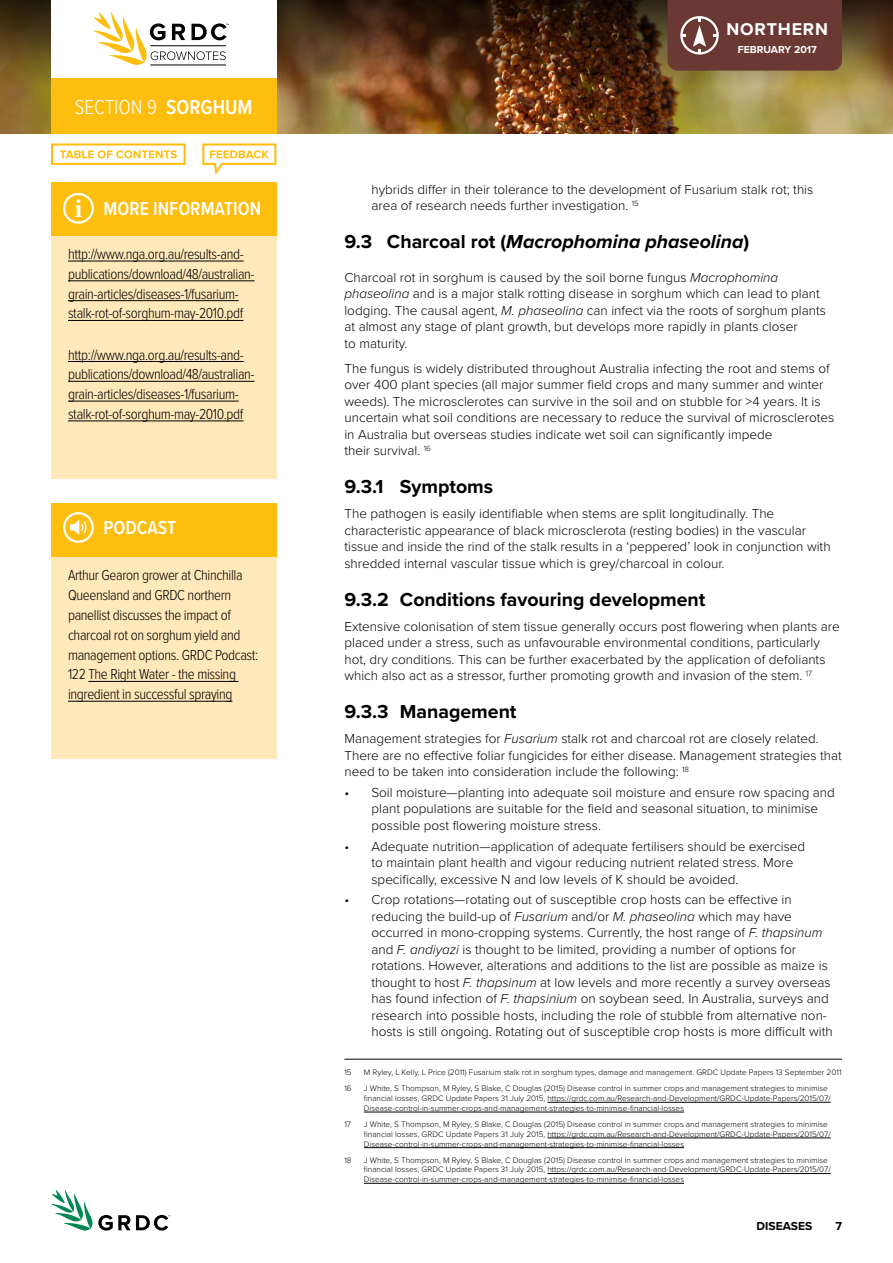
<style>
.page{position:relative;width:893px;height:1263px;background:#fff}
.page>*{position:absolute;margin:0;border:0;box-sizing:border-box;transform-origin:0 0}
.t1{font:300 21px "Proxima Nova Cond";color:#fff}
.t2{font:700 19.5px "Proxima Nova";color:#000}
.t3{font:italic 700 19.5px "Proxima Nova";color:#000}
.t4{font:600 19.5px "Proxima Nova Cond";color:#fff}
.t5{font:700 17.7px "Proxima Nova";letter-spacing:.05em;color:#fff}
.t6{font:300 15px/19.8px "Proxima Nova Cond";letter-spacing:-.025em;color:#000}
.t7{font:300 13.5px/16.5px "Proxima Nova";color:#000}
.t8{font:700 12px "Proxima Nova";color:#000}
.t9{font:700 10.5px "Proxima Nova";color:#fff}
.t10{font:300 8.25px/9.8px "Proxima Nova";color:#000}
.s1{font-weight:600}
.s2{font-family:"Minion Pro";font-weight:700;font-size:27px}
.s3{font-style:normal}
.s4{font-style:italic}
</style>
<div class="page">
<img style="left:0;top:117px;width:893px;height:16px">
<img style="left:0;top:0;width:893px;height:117px">
<svg style="left:51px;top:1190px;width:119px;height:41px"></svg>
<div style="left:51px;top:0;width:225px;height:81px;background:#fff"></div>
<div style="left:51px;top:78px;width:225px;height:55px;background:#febe10"></div>
<div style="left:668px;top:0;width:174px;height:71px;background:#6b3934"></div>
<hr style="left:150px;top:65px;width:76px;height:1px;background:#000">
<svg style="left:93px;top:12px;width:136px;height:53px"></svg>
<hr style="left:344px;top:1059px;width:498px;height:1px;background:#000">
<hr style="left:547px;top:1102px;width:284px;height:1px;background:#000">
<hr style="left:364px;top:1112px;width:320px;height:1px;background:#000">
<hr style="left:547px;top:1137px;width:284px;height:1px;background:#000">
<hr style="left:364px;top:1147px;width:320px;height:1px;background:#000">
<hr style="left:547px;top:1173px;width:284px;height:1px;background:#000">
<hr style="left:364px;top:1183px;width:320px;height:1px;background:#000">
<div style="left:51px;top:183px;width:225px;height:295px;background:#ffe8ba"></div>
<hr style="left:68px;top:261px;width:176px;height:1px;background:#000">
<hr style="left:68px;top:280px;width:187px;height:1px;background:#000">
<hr style="left:68px;top:300px;width:171px;height:1px;background:#000">
<hr style="left:68px;top:320px;width:175px;height:1px;background:#000">
<hr style="left:68px;top:361px;width:176px;height:1px;background:#000">
<hr style="left:68px;top:381px;width:187px;height:1px;background:#000">
<hr style="left:68px;top:401px;width:171px;height:1px;background:#000">
<hr style="left:68px;top:420px;width:175px;height:1px;background:#000">
<div style="left:51px;top:182px;width:225px;height:53px;background:#febe10"></div>
<div style="left:63px;top:193px;width:31px;height:31px;border:2px solid #fff;border-radius:50%"></div>
<div style="left:51px;top:504px;width:225px;height:255px;background:#ffe8ba"></div>
<hr style="left:88px;top:681px;width:151px;height:1px;background:#000">
<hr style="left:68px;top:701px;width:164px;height:1px;background:#000">
<div style="left:51px;top:503px;width:225px;height:54px;background:#febe10"></div>
<div style="left:63px;top:512px;width:31px;height:31px;border:2px solid #fff;border-radius:50%"></div>
<svg style="left:70px;top:520px;width:17px;height:15px"></svg>
<svg style="left:51px;top:143px;width:135px;height:22px"></svg>
<svg style="left:202px;top:143px;width:74px;height:32px"></svg>
<h1 class="t1" style="left:75px;top:91px;width:115px">Section 9 <span class="s1">SORGHUM</span></h1>
<h2 class="t4" style="left:74px;top:194px;width:188px"><span class="s2">i</span> MORE INFORMATION</h2>
<p class="t6" style="left:68px;top:243px;width:188px">http://www.nga.org.au/results-and&shy;publications/download/48/australian&shy;grain-articles/diseases-1/fusarium&shy;stalk-rot-of-sorghum-may-2010.pdf</p>
<p class="t6" style="left:68px;top:344px;width:188px">http://www.nga.org.au/results-and&shy;publications/download/48/australian&shy;grain-articles/diseases-1/fusarium&shy;stalk-rot-of-sorghum-may-2010.pdf</p>
<h2 class="t4" style="left:104px;top:513px;width:74px">PODCAST</h2>
<p class="t6" style="left:68px;top:565px;width:192px">Arthur Gearon grower at Chinchilla Queensland and GRDC northern panellist discusses the impact of charcoal rot on sorghum yield and management options. GRDC Podcast:<br>122 The Right Water - the missing ingredient in successful spraying</p>
<h3 class="t5" style="left:726px;top:19px;width:103px">NORTHERN</h3>
<p class="t9" style="left:738px;top:41px;width:81px">February 2017</p>
<p class="t7" style="left:371px;top:180px;width:443px">hybrids differ in their tolerance to the development of Fusarium stalk rot; this area of research needs further investigation. <sup>15</sup></p>
<h2 class="t3" style="left:344px;top:227px;width:406px"><span class="s3">9.3 Charcoal rot (</span>Macrophomina phaseolina<span class="s3">)</span></h2>
<p class="t7" style="left:344px;top:268px;width:483px">Charcoal rot in sorghum is caused by the soil borne fungus <span class="s4">Macrophomina phaseolina</span> and is a major stalk rotting disease in sorghum which can lead to plant lodging. The causal agent, <span class="s4">M. phaseolina</span> can infect via the roots of sorghum plants at almost any stage of plant growth, but develops more rapidly in plants closer<br>to maturity.</p>
<p class="t7" style="left:344px;top:359px;width:491px">The fungus is widely distributed throughout Australia infecting the root and stems of over 400 plant species (all major summer field crops and many summer and winter weeds). The microsclerotes can survive in the soil and on stubble for &gt;4 years. It is uncertain what soil conditions are necessary to reduce the survival of microsclerotes in Australia but overseas studies indicate wet soil can significantly impede<br>their survival. <sup>16</sup></p>
<h2 class="t2" style="left:344px;top:472px;width:150px">9.3.1 Symptoms</h2>
<p class="t7" style="left:344px;top:505px;width:488px">The pathogen is easily identifiable when stems are split longitudinally. The characteristic appearance of black microsclerota (resting bodies) in the vascular tissue and inside the rind of the stalk results in a ‘peppered’ look in conjunction with shredded internal vascular tissue which is grey/charcoal in colour.</p>
<h2 class="t2" style="left:344px;top:584px;width:362px">9.3.2 Conditions favouring development</h2>
<p class="t7" style="left:344px;top:617px;width:497px">Extensive colonisation of stem tissue generally occurs post flowering when plants are placed under a stress, such as unfavourable environmental conditions, particularly hot, dry conditions. This can be further exacerbated by the application of defoliants which also act as a stressor, further promoting growth and invasion of the stem. <sup>17</sup></p>
<h2 class="t2" style="left:344px;top:697px;width:174px">9.3.3 Management</h2>
<p class="t7" style="left:344px;top:730px;width:499px">Management strategies for <span class="s4">Fusarium</span> stalk rot and charcoal rot are closely related.<br>There are no effective foliar fungicides for either disease. Management strategies that need to be taken into consideration include the following: <sup>18</sup></p>
<p class="t7" style="left:371px;top:783px;width:465px;text-indent:-27px">• Soil moisture—planting into adequate soil moisture and ensure row spacing and plant populations are suitable for the field and seasonal situation, to minimise possible post flowering moisture stress.</p>
<p class="t7" style="left:371px;top:837px;width:435px;text-indent:-27px">• Adequate nutrition—application of adequate fertilisers should be exercised to maintain plant health and vigour reducing nutrient related stress. More specifically, excessive N and low levels of K should be avoided.</p>
<p class="t7" style="left:371px;top:891px;width:463px;text-indent:-27px">• Crop rotations—rotating out of susceptible crop hosts can be effective in reducing the build-up of <span class="s4">Fusarium</span> and/or <span class="s4">M. phaseolina</span> which may have occurred in mono-cropping systems. Currently, the host range of <span class="s4">F. thapsinum </span>and <span class="s4">F. andiyazi</span> is thought to be limited, providing a number of options for rotations. However, alterations and additions to the list are possible as maize is thought to host <span class="s4">F. thapsinum</span> at low levels and more recently a survey overseas has found infection of <span class="s4">F. thapsinium</span> on soybean seed. In Australia, surveys and research into possible hosts, including the role of stubble from alternative non&shy;hosts is still ongoing. Rotating out of susceptible crop hosts is more difficult with</p>
<p class="t10" style="left:344px;top:1067px;width:9px">15</p>
<p class="t10" style="left:364px;top:1067px;width:479px">M Ryley, L Kelly, L Price (2011) Fusarium stalk rot in sorghum types, damage and management. GRDC Update Papers 13 September 2011</p>
<p class="t10" style="left:344px;top:1083px;width:9px">16</p>
<p class="t10" style="left:364px;top:1083px;width:468px">J White, S Thompson, M Ryley, S Blake, C Douglas (2015) Disease control in summer crops and management strategies to minimise financial losses, GRDC Update Papers 31 July 2015, https://grdc.com.au/Research-and-Development/GRDC-Update-Papers/2015/07/<br>Disease-control-in-summer-crops-and-management-strategies-to-minimise-financial-losses</p>
<p class="t10" style="left:344px;top:1119px;width:8px">17</p>
<p class="t10" style="left:364px;top:1119px;width:468px">J White, S Thompson, M Ryley, S Blake, C Douglas (2015) Disease control in summer crops and management strategies to minimise financial losses, GRDC Update Papers 31 July 2015, https://grdc.com.au/Research-and-Development/GRDC-Update-Papers/2015/07/<br>Disease-control-in-summer-crops-and-management-strategies-to-minimise-financial-losses</p>
<p class="t10" style="left:344px;top:1154px;width:9px">18</p>
<p class="t10" style="left:364px;top:1154px;width:468px">J White, S Thompson, M Ryley, S Blake, C Douglas (2015) Disease control in summer crops and management strategies to minimise financial losses, GRDC Update Papers 31 July 2015, https://grdc.com.au/Research-and-Development/GRDC-Update-Papers/2015/07/<br>Disease-control-in-summer-crops-and-management-strategies-to-minimise-financial-losses</p>
<p class="t8" style="left:757px;top:1217px;width:57px">diseases</p>
<p class="t8" style="left:835px;top:1217px;width:8px">7</p>
</div>
